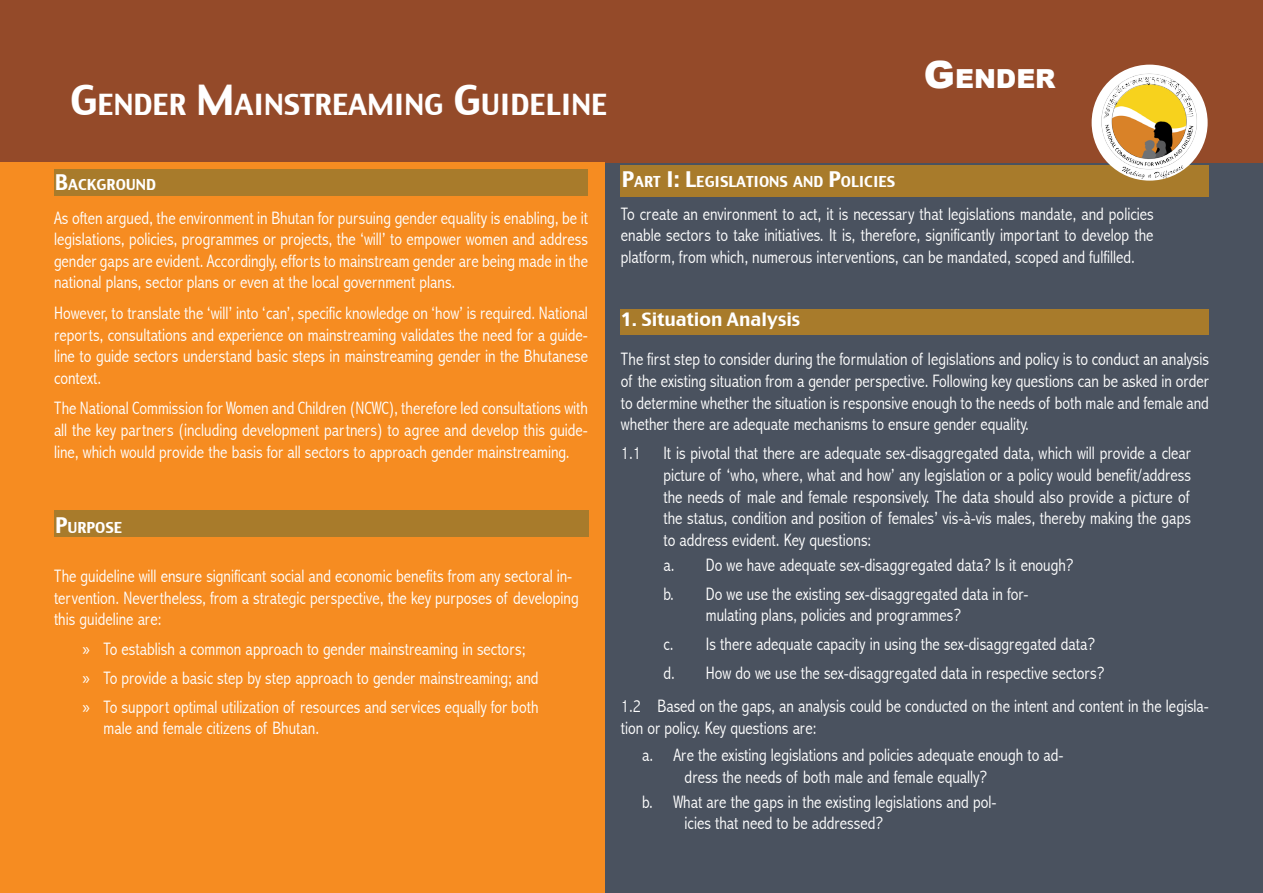
<style>
.page{position:relative;width:1263px;height:893px;background:#fff}
.page>*{position:absolute;margin:0;border:0;box-sizing:border-box;transform-origin:0 0}
.t1{font:28.35px "Charcoal CY";color:#fff}
.t2{font:900 26.25px "Arial";color:#fff}
.t3{font:300 condensed 18px/21.6px "Abadi";color:#fff}
.Header_2{font:18px "Charcoal CY";color:#fff}
.Header_2-2{font:14.7px "Charcoal CY";color:#fff}
.s1{font-size:40.5px}
.s2{font-size:21px}
.s3{font-size:37.5px}
.s4{font-family:"Myriad Pro";font-weight:400;font-stretch:normal}
</style>
<div class="page">
<div style="left:604px;top:100px;width:659px;height:793px;background:#4a525f"></div>
<div style="left:0;top:0;width:1263px;height:163px;background:#944a29"></div>
<div style="left:0;top:163px;width:604px;height:730px;background:#f68c21"></div>
<div style="left:54px;top:510px;width:534px;height:26px;background:#a87b2b"></div>
<div style="left:55px;top:169px;width:533px;height:27px;background:#a87b2b"></div>
<div style="left:620px;top:166px;width:589px;height:31px;background:#a87b2b"></div>
<div style="left:621px;top:310px;width:588px;height:25px;background:#a87b2b"></div>
<div style="left:1092px;top:65px;width:115px;height:116px;background:#fff;border-radius:50%"></div>
<img style="left:1098px;top:73px;width:101px;height:107px">
<p class="t1" style="left:70px;top:86px;width:539px"><span class="s1">G</span>ENDER <span class="s1">M</span>AINSTREAMING <span class="s1">G</span>UIDELINE</p>
<p class="Header_2-2" style="left:55px;top:175px;width:103px"><span class="s2">B</span>ACKGROUND</p>
<p class="Header_2-2" style="left:622px;top:172px;width:275px"><span class="s2">P</span>ART <span class="s2">I : L</span>EGISLATIONS AND <span class="s2">P</span>OLICIES</p>
<p class="t2" style="left:924px;top:60px;width:133px"><span class="s3">G</span>ENDER</p>
<p class="t3" style="left:54px;top:207px;width:535px;text-align:justify">As often argued, the environment in Bhutan for pursuing gender equality is enabling, be it legislations, policies, programmes or projects, the ‘will’ to empower women and address gender gaps are evident. Accordingly, efforts to mainstream gender are being made in the national plans, sector plans or even at the local government plans.</p>
<p class="t3" style="left:54px;top:302px;width:535px;text-align:justify">However, to translate the ‘will’ into ‘can’, specific knowledge on ‘how’ is required. National reports, consultations and experience on mainstreaming validates the need for a guide&shy;line to guide sectors understand basic steps in mainstreaming gender in the Bhutanese context.</p>
<p class="t3" style="left:54px;top:398px;width:535px;text-align:justify">The National Commission for Women and Children (NCWC), therefore led consultations with all the key partners (including development partners) to agree and develop this guide&shy;line, which would provide the basis for all sectors to approach gender mainstreaming.</p>
<p class="Header_2-2" style="left:55px;top:518px;width:69px"><span class="s2">P</span>URPOSE</p>
<p class="t3" style="left:54px;top:565px;width:526px">The guideline will ensure significant social and economic benefits from any sectoral in&shy;tervention. Nevertheless, from a strategic perspective, the key purposes of developing this guideline are:</p>
<p class="t3" style="left:82px;top:638px;width:444px"><span class="s4">»</span> To establish a common approach to gender mainstreaming in sectors;</p>
<p class="t3" style="left:82px;top:667px;width:457px"><span class="s4">»</span> To provide a basic step by step approach to gender mainstreaming; and</p>
<p class="t3" style="left:104px;top:696px;width:436px;text-indent:-21px"><span class="s4">»</span> To support optimal utilization of resources and services equally for both male and female citizens of Bhutan.</p>
<p class="t3" style="left:621px;top:203px;width:534px;text-align:justify">To create an environment to act, it is necessary that legislations mandate, and policies enable sectors to take initiatives. It is, therefore, significantly important to develop the platform, from which, numerous interventions, can be mandated, scoped and fulfilled.</p>
<p class="Header_2" style="left:621px;top:308px;width:181px">1. Situation Analysis</p>
<p class="t3" style="left:621px;top:349px;width:590px;text-align:justify">The first step to consider during the formulation of legislations and policy is to conduct an analysis of the existing situation from a gender perspective. Following key questions can be asked in order to determine whether the situation is responsive enough to the needs of both male and female and whether there are adequate mechanisms to ensure gender equality.</p>
<p class="t3" style="left:663px;top:442px;width:529px;text-align:justify;text-indent:-43px">1.1 It is pivotal that there are adequate sex-disaggregated data, which will provide a clear picture of ‘who, where, what and how’ any legislation or a policy would benefit/address the needs of male and female responsively. The data should also provide a picture of the status, condition and position of females’ vis-à-vis males, thereby making the gaps to address evident. Key questions:</p>
<p class="t3" style="left:663px;top:554px;width:412px">a. Do we have adequate sex-disaggregated data? Is it enough?</p>
<p class="t3" style="left:706px;top:583px;width:324px;text-indent:-43px">b. Do we use the existing sex-disaggregated data in for&shy;mulating plans, policies and programmes?</p>
<p class="t3" style="left:663px;top:633px;width:433px">c. Is there adequate capacity in using the sex-disaggregated data?</p>
<p class="t3" style="left:663px;top:663px;width:442px">d. How do we use the sex-disaggregated data in respective sectors?</p>
<p class="t3" style="left:621px;top:695px;width:590px">1.2 Based on the gaps, an analysis could be conducted on the intent and content in the legisla&shy;tion or policy. Key questions are:</p>
<p class="t3" style="left:685px;top:745px;width:380px;text-indent:-43px">a. Are the existing legislations and policies adequate enough to ad&shy;dress the needs of both male and female equally?</p>
<p class="t3" style="left:685px;top:791px;width:313px;text-indent:-43px">b. What are the gaps in the existing legislations and pol&shy;icies that need to be addressed?</p>
</div>
